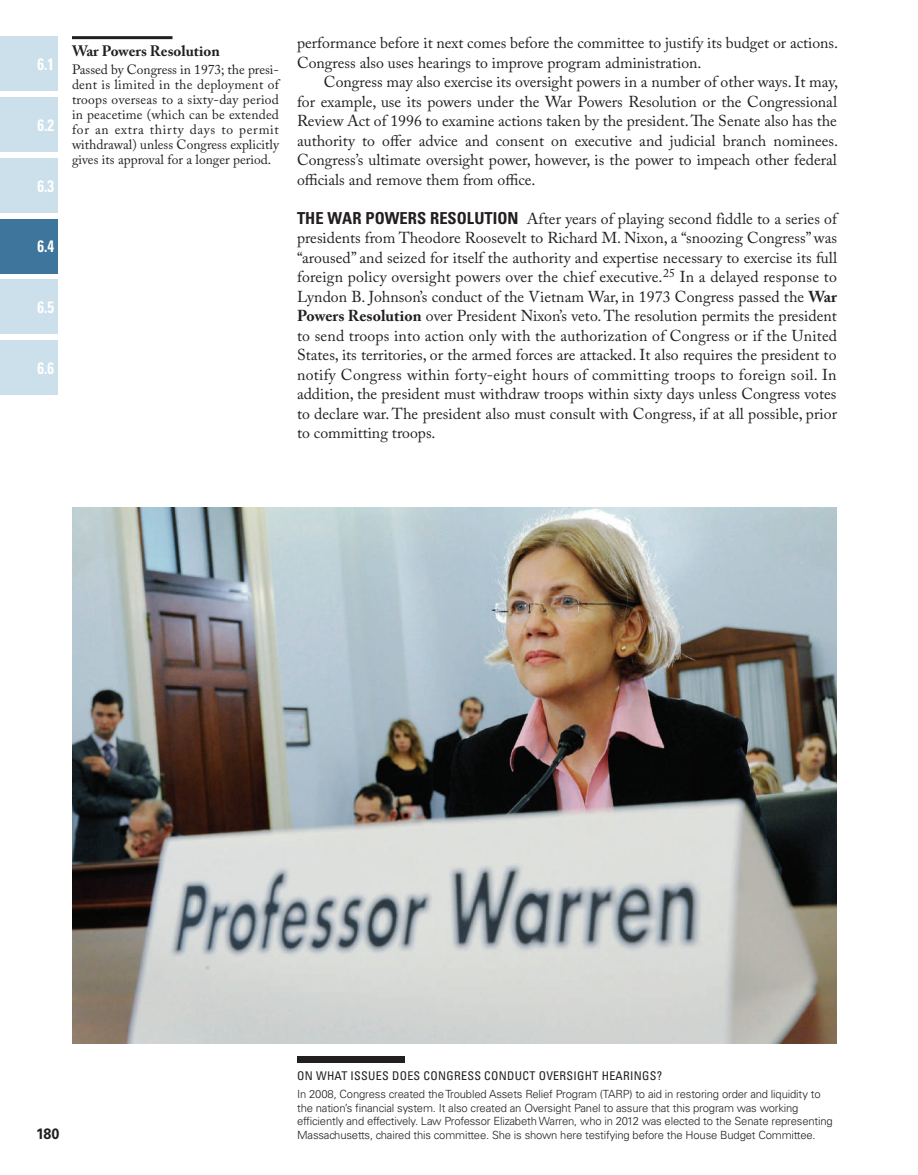
<style>
.page{position:relative;width:918px;height:1175px;background:#fff}
.page>*{position:absolute;margin:0;border:0;box-sizing:border-box;transform-origin:0 0}
.t1{font:700 condensed 16.5px "Univers LT Std";color:#231f20}
.t2{font:700 condensed 16.5px "Univers LT Std";color:#fff;scale:.9 1}
.t3{font:15.75px/19.5px "Adobe Caslon Pro";color:#231f20;text-align:justify}
.t4{font:700 15px "Adobe Caslon Pro";color:#231f20}
.t5{font:700 15px "Univers LT Std";color:#231f20;scale:.95 1}
.t6{font:13.5px/15px "Adobe Caslon Pro";color:#231f20;text-align:justify}
.t7{font:condensed 12px "Univers LT Std";letter-spacing:.025em;color:#231f20}
.t8{font:300 11.25px/13.5px "Univers LT Std";letter-spacing:-.015em;color:#231f20}
.s1{font-weight:700}
</style>
<div class="page">
<div style="left:0;top:36px;width:58px;height:55px;background:#cce0eb"></div>
<div style="left:0;top:97px;width:58px;height:55px;background:#cce0eb"></div>
<div style="left:0;top:279px;width:58px;height:55px;background:#cce0eb"></div>
<div style="left:0;top:158px;width:58px;height:55px;background:#cce0eb"></div>
<div style="left:0;top:340px;width:58px;height:55px;background:#cce0eb"></div>
<div style="left:0;top:218px;width:58px;height:55px;background:#3e759c"></div>
<img style="left:72px;top:507px;width:765px;height:536px">
<div style="left:297px;top:1056px;width:108px;height:6px;background:#231f20"></div>
<hr style="left:72px;top:36px;width:101px;height:3px;background:#231f20">
<p class="t2" style="left:38px;top:54px;width:20px">6.1</p>
<p class="t2" style="left:38px;top:115px;width:20px">6.2</p>
<p class="t2" style="left:38px;top:175px;width:20px">6.3</p>
<p class="t2" style="left:38px;top:236px;width:20px">6.4</p>
<p class="t2" style="left:38px;top:297px;width:20px">6.5</p>
<p class="t2" style="left:38px;top:357px;width:20px">6.6</p>
<p class="t4" style="left:72px;top:42px;width:149px">War Powers Resolution</p>
<p class="t6" style="left:72px;top:61px;width:209px">Passed by Congress in 1973; the presi&shy;dent is limited in the deployment of troops overseas to a sixty-day period in peacetime (which can be extended for an extra thirty days to permit withdrawal) unless Congress explicitly gives its approval for a longer period.</p>
<p class="t3" style="left:297px;top:33px;width:543px">performance before it next comes before the committee to justify its budget or actions.<br>Congress also uses hearings to improve program administration.</p>
<p class="t3" style="left:297px;top:72px;width:543px;text-indent:27px">Congress may also exercise its oversight powers in a number of other ways. It may, for example, use its powers under the War Powers Resolution or the Congressional Review Act of 1996 to examine actions taken by the president. The Senate also has the authority to offer advice and consent on executive and judicial branch nominees.<br>Congress’s ultimate oversight power, however, is the power to impeach other federal officials and remove them from office.</p>
<p class="t1" style="left:297px;top:208px;width:80px">THE WAR POWERS</p>
<p class="t1" style="left:430px;top:208px;width:19px">RESOLUTION</p>
<p class="t3" style="left:297px;top:208px;width:542px;text-indent:230px">After years of playing second fiddle to a series of presidents from Theodore Roosevelt to Richard M. Nixon, a “snoozing Congress” was “aroused” and seized for itself the authority and expertise necessary to exercise its full foreign policy oversight powers over the chief executive.<sup>25</sup> In a delayed response to Lyndon B. Johnson’s conduct of the Vietnam War, in 1973 Congress passed the <span class="s1">War Powers Resolution</span> over President Nixon’s veto. The resolution permits the president to send troops into action only with the authorization of Congress or if the United States, its territories, or the armed forces are attacked. It also requires the president to notify Congress within forty-eight hours of committing troops to foreign soil. In addition, the president must withdraw troops within sixty days unless Congress votes to declare war. The president also must consult with Congress, if at all possible, prior to committing troops.</p>
<p class="t5" style="left:36px;top:1124px;width:26px">180</p>
<p class="t7" style="left:297px;top:1068px;width:28px">ON WHAT</p>
<p class="t7" style="left:351px;top:1068px;width:8px">ISSUES</p>
<p class="t7" style="left:392px;top:1068px;width:15px">DOES</p>
<p class="t7" style="left:424px;top:1068px;width:15px">CONGRESS</p>
<p class="t7" style="left:484px;top:1068px;width:8px">CON</p>
<p class="t7" style="left:507px;top:1068px;width:16px">DUCT</p>
<p class="t7" style="left:539px;top:1068px;width:22px">OVERSIGHT</p>
<p class="t7" style="left:602px;top:1068px;width:8px">HEARINGS</p>
<p class="t7" style="left:657px;top:1068px;width:7px">?</p>
<p class="t8" style="left:297px;top:1087px;width:537px">In 2008, Congress created the Troubled Assets Relief Program (TARP) to aid in restoring order and liquidity to the nation’s financial system. It also created an Oversight Panel to assure that this program was working efficiently and effectively. Law Professor Elizabeth Warren, who in 2012 was elected to the Senate representing Massachusetts, chaired this committee. She is shown here testifying before the House Budget Committee.</p>
</div>
